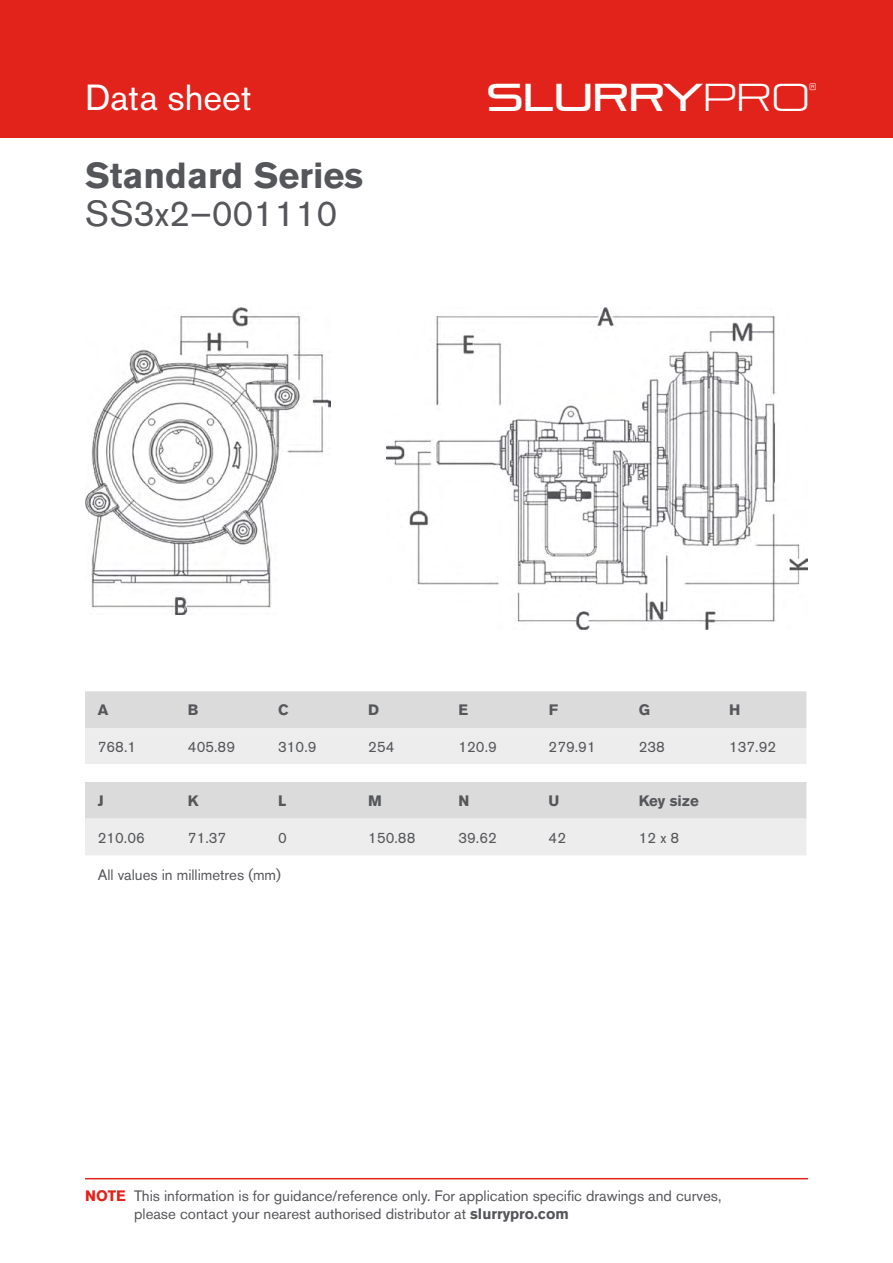
<style>
.page{position:relative;width:893px;height:1263px;background:#fff}
.page>*{position:absolute;margin:0;border:0;box-sizing:border-box;transform-origin:0 0}
.t1{font:38.7px "Pirulen Rg";color:#fff}
.t2{font:700 36px "Akzidenz Grotesk BQ";color:#55565a}
.t3{font:36px "Akzidenz Grotesk BQ";color:#55565a}
.t4{font:36px "Akzidenz Grotesk BQ";color:#fff}
.t5{font:15px/18px "Akzidenz Grotesk BQ";color:#55565a}
.t6{font:700 15px "Akzidenz Grotesk BQ";color:#55565a}
.t7{font:12.45px "Pirulen Lt";color:#fff}
.s1{font-family:"Pirulen Lt"}
.s2{font-weight:700;color:#e2231b}
.s3{font-weight:700}
</style>
<div class="page">
<img style="left:85px;top:307px;width:246px;height:308px">
<img style="left:387px;top:307px;width:421px;height:323px">
<hr style="left:85px;top:1178px;width:723px;height:1px;background:#e2231b">
<div style="left:0;top:0;width:893px;height:138px;background:#e2231b"></div>
<div style="left:85px;top:691px;width:721px;height:37px;background:#dbdbdb"></div>
<svg style="left:85px;top:728px;width:721px;height:127px;background:#e7e7e7"></svg>
<div style="left:85px;top:765px;width:721px;height:17px;background:#fff"></div>
<h2 class="t4" style="left:85px;top:76px;width:168px">Data sheet</h2>
<h1 class="t1" style="left:486px;top:73px;width:325px">SLURRY<span class="s1">PRO</span></h1>
<p class="t7" style="left:809px;top:80px;width:10px">®</p>
<h2 class="t2" style="left:85px;top:155px;width:280px">Standard Series</h2>
<h2 class="t3" style="left:85px;top:192px;width:254px">SS3x2–001110</h2>
<p class="t6" style="left:98px;top:701px;width:12px">A</p>
<p class="t6" style="left:188px;top:701px;width:12px">B</p>
<p class="t6" style="left:278px;top:701px;width:12px">C</p>
<p class="t6" style="left:368px;top:701px;width:12px">D</p>
<p class="t6" style="left:458px;top:701px;width:11px">E</p>
<p class="t6" style="left:549px;top:701px;width:11px">F</p>
<p class="t6" style="left:639px;top:701px;width:13px">G</p>
<p class="t6" style="left:729px;top:701px;width:13px">H</p>
<p class="t5" style="left:98px;top:738px;width:40px">768.1</p>
<p class="t5" style="left:188px;top:738px;width:49px">405.89</p>
<p class="t5" style="left:278px;top:738px;width:40px">310.9</p>
<p class="t5" style="left:368px;top:738px;width:28px">254</p>
<p class="t5" style="left:458px;top:738px;width:40px">120.9</p>
<p class="t5" style="left:549px;top:738px;width:49px">279.91</p>
<p class="t5" style="left:639px;top:738px;width:28px">238</p>
<p class="t5" style="left:729px;top:738px;width:49px">137.92</p>
<p class="t6" style="left:98px;top:792px;width:7px">J</p>
<p class="t6" style="left:188px;top:792px;width:12px">K</p>
<p class="t6" style="left:278px;top:792px;width:10px">L</p>
<p class="t6" style="left:368px;top:792px;width:15px">M</p>
<p class="t6" style="left:458px;top:792px;width:12px">N</p>
<p class="t6" style="left:549px;top:792px;width:12px">U</p>
<p class="t6" style="left:639px;top:792px;width:62px">Key size</p>
<p class="t5" style="left:98px;top:828px;width:49px">210.06</p>
<p class="t5" style="left:188px;top:828px;width:40px">71.37</p>
<p class="t5" style="left:278px;top:828px;width:10px">0</p>
<p class="t5" style="left:368px;top:828px;width:49px">150.88</p>
<p class="t5" style="left:458px;top:828px;width:40px">39.62</p>
<p class="t5" style="left:549px;top:828px;width:19px">42</p>
<p class="t5" style="left:639px;top:828px;width:42px">12 x 8</p>
<p class="t5" style="left:98px;top:866px;width:185px">All values in millimetres (mm)</p>
<p class="t5" style="left:134px;top:1186px;width:589px;text-indent:-49px"><span class="s2">NOTE</span> This information is for guidance/reference only. For application specific drawings and curves, please contact your nearest authorised distributor at <span class="s3">slurrypro.com</span></p>
</div>
